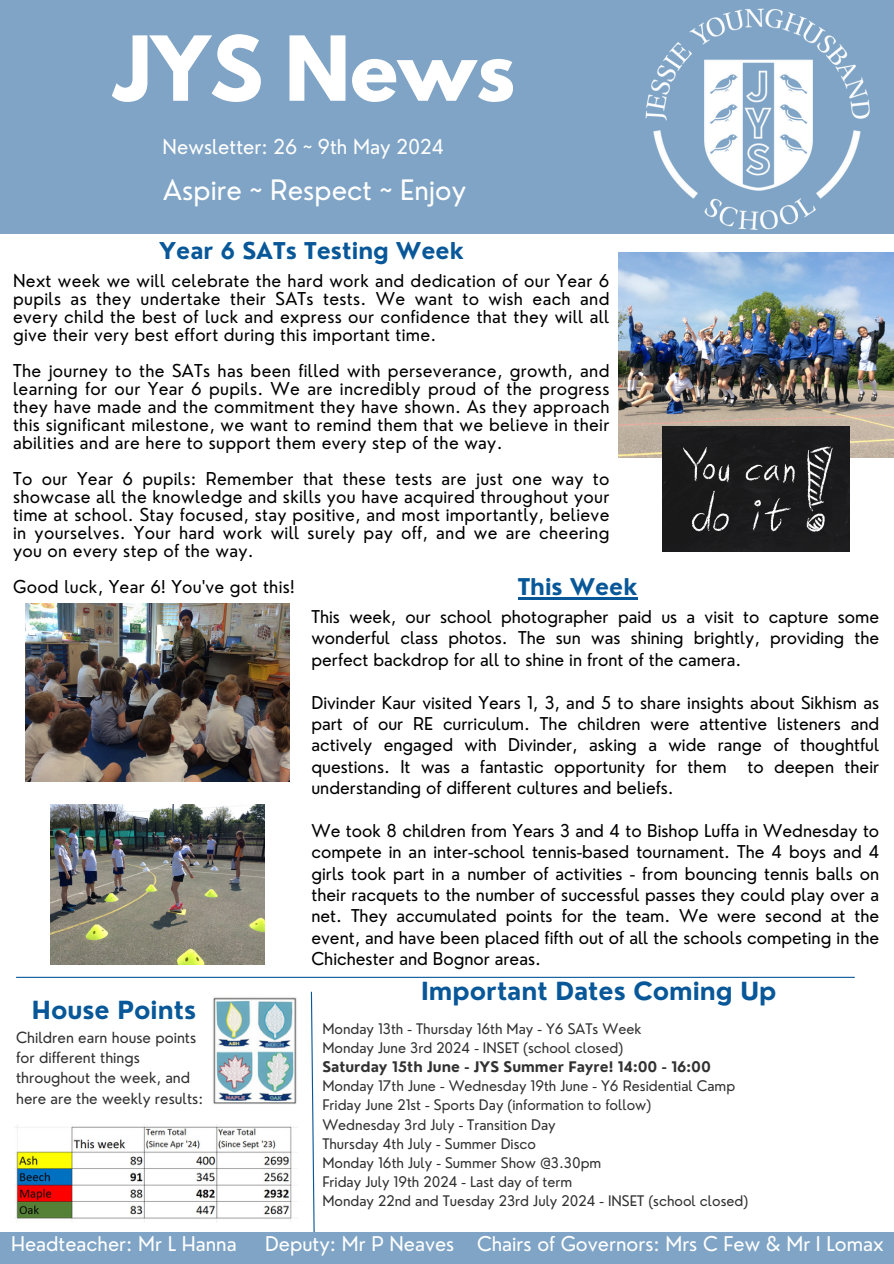
<style>
.page{position:relative;width:894px;height:1264px;background:#fff}
.page>*{position:absolute;margin:0;border:0;box-sizing:border-box;transform-origin:0 0}
.t1{font:700 79.2px "League Spartan";color:#fff}
.t2{font:27.45px "Nourd";color:#fff}
.t3{font:700 24.3px "Nourd";color:#085899}
.t4{font:700 22.65px "Nourd";color:#085899}
.t5{font:700 22.5px "Nourd";color:#085899}
.t6{font:19.95px "Nourd";color:#fff}
.t7{font:19.8px "Nourd";color:#fff}
.t8{font:17.25px/18px "Nourd";letter-spacing:.015em;color:#000;text-align:justify}
.t9{font:15px/20.2px "Nourd";color:#323232}
.t10{font:14.25px "Nourd";color:#323232}
.t11{font:700 14.25px "Nourd";color:#323232}
</style>
<div class="page">
<div style="left:0;top:0;width:893px;height:233px;background:#7fa4c6"></div>
<svg style="left:310px;top:991px;width:5px;height:241px"></svg>
<img style="left:213px;top:997px;width:84px;height:107px">
<img style="left:630px;top:8px;width:263px;height:226px">
<hr style="left:16px;top:976px;width:838px;height:1px;background:#085899">
<div style="left:0;top:1232px;width:893px;height:31px;background:#7fa4c6"></div>
<img style="left:26px;top:603px;width:263px;height:178px">
<img style="left:618px;top:252px;width:275px;height:205px">
<img style="left:662px;top:426px;width:187px;height:125px">
<img style="left:51px;top:805px;width:214px;height:159px">
<img style="left:15px;top:1124px;width:282px;height:98px">
<hr style="left:517px;top:597px;width:120px;height:3px;background:#085899">
<p class="t1" style="left:114px;top:29px;width:402px">JYS News</p>
<h5 class="t6" style="left:162px;top:134px;width:283px">Newsletter: 26 ~ 9th May 2024</h5>
<h5 class="t2" style="left:163px;top:172px;width:304px">Aspire ~ Respect ~ Enjoy</h5>
<h3 class="t4" style="left:159px;top:236px;width:306px">Year 6 SATs Testing Week</h3>
<h5 class="t8" style="left:13px;top:272px;width:597px">Next week we will celebrate the hard work and dedication of our Year 6 pupils as they undertake their SATs tests. We want to wish each and every child the best of luck and express our confidence that they will all give their very best effort during this important time.</h5>
<h5 class="t8" style="left:13px;top:362px;width:597px">The journey to the SATs has been filled with perseverance, growth, and learning for our Year 6 pupils. We are incredibly proud of the progress they have made and the commitment they have shown. As they approach this significant milestone, we want to remind them that we believe in their abilities and are here to support them every step of the way.</h5>
<h5 class="t8" style="left:13px;top:470px;width:597px">To our Year 6 pupils: Remember that these tests are just one way to showcase all the knowledge and skills you have acquired throughout your time at school. Stay focused, stay positive, and most importantly, believe in yourselves. Your hard work will surely pay off, and we are cheering you on every step of the way.</h5>
<p class="t8" style="left:13px;top:578px;width:283px">Good luck, Year 6! You've got this!</p>
<h5 class="t5" style="left:517px;top:573px;width:121px">This Week</h5>
<p class="t3" style="left:32px;top:994px;width:166px">House Points</p>
<h3 class="t9" style="left:16px;top:1027px;width:188px">Children earn house points for different things throughout the week, and here are the weekly results:</h3>
<p class="t8" style="left:311px;top:606px;width:569px;line-height:21.3px">This week, our school photographer paid us a visit to capture some wonderful class photos. The sun was shining brightly, providing the perfect backdrop for all to shine in front of the camera.</p>
<h4 class="t8" style="left:311px;top:691px;width:569px;line-height:21.3px">Divinder Kaur visited Years 1, 3, and 5 to share insights about Sikhism as part of our RE curriculum. The children were attentive listeners and actively engaged with Divinder, asking a wide range of thoughtful questions. It was a fantastic opportunity for them to deepen their understanding of different cultures and beliefs.</h4>
<p class="t8" style="left:311px;top:819px;width:569px;line-height:21.5px">We took 8 children from Years 3 and 4 to Bishop Luffa in Wednesday to compete in an inter-school tennis-based tournament. The 4 boys and 4 girls took part in a number of activities - from bouncing tennis balls on their racquets to the number of successful passes they could play over a net. They accumulated points for the team. We were second at the event, and have been placed fifth out of all the schools competing in the Chichester and Bognor areas.</p>
<p class="t3" style="left:421px;top:975px;width:356px">Important Dates Coming Up</p>
<p class="t10" style="left:322px;top:1019px;width:320px">Monday 13th - Thursday 16th May - Y6 SATs Week</p>
<h3 class="t10" style="left:322px;top:1038px;width:302px">Monday June 3rd 2024 - INSET (school closed)</h3>
<p class="t11" style="left:322px;top:1057px;width:390px">Saturday 15th June - JYS Summer Fayre! 14:00 - 16:00</p>
<p class="t10" style="left:322px;top:1076px;width:414px">Monday 17th June - Wednesday 19th June - Y6 Residential Camp</p>
<p class="t10" style="left:322px;top:1096px;width:330px">Friday June 21st - Sports Day (information to follow)</p>
<p class="t10" style="left:322px;top:1115px;width:235px">Wednesday 3rd July - Transition Day</p>
<p class="t10" style="left:322px;top:1134px;width:215px">Thursday 4th July - Summer Disco</p>
<p class="t10" style="left:322px;top:1153px;width:280px">Monday 16th July - Summer Show @3.30pm</p>
<p class="t10" style="left:322px;top:1172px;width:251px">Friday July 19th 2024 - Last day of term</p>
<p class="t10" style="left:322px;top:1191px;width:427px">Monday 22nd and Tuesday 23rd July 2024 - INSET (school closed)</p>
<p class="t7" style="left:11px;top:1230px;width:227px">Headteacher: Mr L Hanna</p>
<p class="t7" style="left:265px;top:1230px;width:620px">Deputy: Mr P Neaves Chairs of Governors: Mrs C Few &amp; Mr I Lomax</p>
</div>
